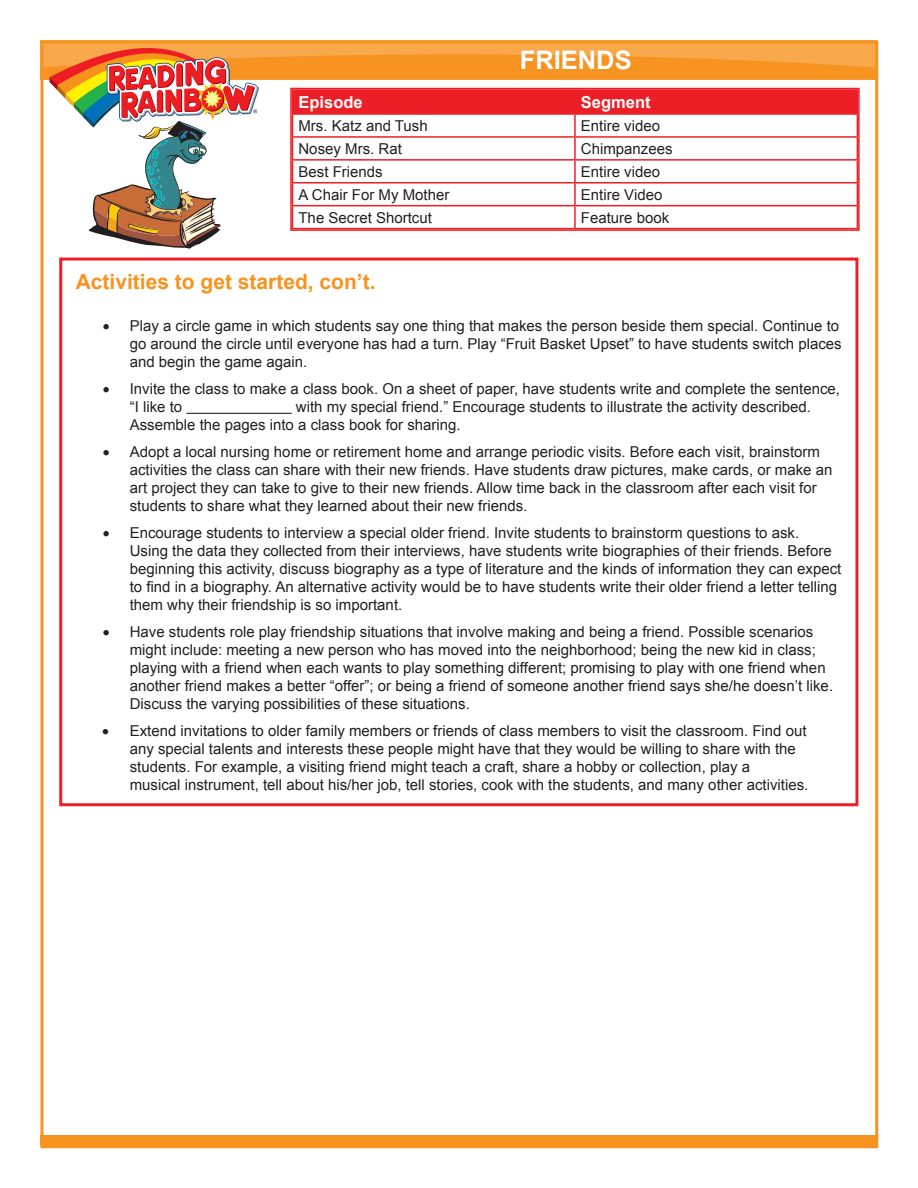
<style>
.page{position:relative;width:918px;height:1188px;background:#fff}
.page>*{position:absolute;margin:0;border:0;box-sizing:border-box;transform-origin:0 0}
.t1{font:700 25.5px "Arial";color:#fff}
.t2{font:700 21px "Arial";color:#f79320}
.t3{font:700 16.5px "Arial";color:#fff}
.t4{font:15px/18px "Arial";color:#231f20}
</style>
<div class="page">
<svg style="left:40px;top:40px;width:838px;height:40px;background:#f79f3b"></svg>
<div style="left:40px;top:1135px;width:838px;height:11px;background:#f79320"></div>
<hr style="left:186px;top:413px;width:106px;height:1px;background:#231f20">
<div style="left:59px;top:258px;width:799px;height:548px;border:3px solid #ed1f26"></div>
<svg style="left:40px;top:48px;width:838px;height:201px"></svg>
<hr style="left:292px;top:113px;width:283px;height:2px;background:#ed1f26">
<hr style="left:575px;top:113px;width:283px;height:2px;background:#ed1f26">
<div style="left:290px;top:88px;width:570px;height:143px;border:2px solid #ed1f26"></div>
<p class="t1" style="left:520px;top:43px;width:113px">FRIENDS</p>
<p class="t3" style="left:298px;top:91px;width:66px">Episode</p>
<p class="t3" style="left:581px;top:91px;width:71px">Segment</p>
<p class="t4" style="left:298px;top:117px;width:131px">Mrs. Katz and Tush</p>
<p class="t4" style="left:581px;top:117px;width:81px">Entire video</p>
<p class="t4" style="left:298px;top:140px;width:105px">Nosey Mrs. Rat</p>
<p class="t4" style="left:581px;top:140px;width:93px">Chimpanzees</p>
<p class="t4" style="left:298px;top:163px;width:86px">Best Friends</p>
<p class="t4" style="left:581px;top:163px;width:81px">Entire video</p>
<p class="t4" style="left:298px;top:186px;width:152px">A Chair For My Mother</p>
<p class="t4" style="left:581px;top:186px;width:83px">Entire Video</p>
<p class="t4" style="left:298px;top:209px;width:135px">The Secret Shortcut</p>
<p class="t4" style="left:581px;top:209px;width:90px">Feature book</p>
<p class="t2" style="left:76px;top:268px;width:301px">Activities to get started, con’t.</p>
<p class="t4" style="left:130px;top:317px;width:713px;text-indent:-27px">• Play a circle game in which students say one thing that makes the person beside them special. Continue to go around the circle until everyone has had a turn. Play “Fruit Basket Upset” to have students switch places and begin the game again.</p>
<p class="t4" style="left:130px;top:380px;width:712px;text-indent:-27px">• Invite the class to make a class book. On a sheet of paper, have students write and complete the sentence, “I like to</p>
<p class="t4" style="left:130px;top:398px;width:683px;text-indent:166px">with my special friend.” Encourage students to illustrate the activity described.<br>Assemble the pages into a class book for sharing.</p>
<p class="t4" style="left:130px;top:443px;width:704px;text-indent:-27px">• Adopt a local nursing home or retirement home and arrange periodic visits. Before each visit, brainstorm activities the class can share with their new friends. Have students draw pictures, make cards, or make an art project they can take to give to their new friends. Allow time back in the classroom after each visit for students to share what they learned about their new friends.</p>
<p class="t4" style="left:130px;top:524px;width:713px;text-indent:-27px">• Encourage students to interview a special older friend. Invite students to brainstorm questions to ask.<br>Using the data they collected from their interviews, have students write biographies of their friends. Before beginning this activity, discuss biography as a type of literature and the kinds of information they can expect to find in a biography. An alternative activity would be to have students write their older friend a letter telling them why their friendship is so important.</p>
<p class="t4" style="left:130px;top:623px;width:705px;text-indent:-27px">• Have students role play friendship situations that involve making and being a friend. Possible scenarios might include: meeting a new person who has moved into the neighborhood; being the new kid in class; playing with a friend when each wants to play something different; promising to play with one friend when another friend makes a better “offer”; or being a friend of someone another friend says she/he doesn’t like.<br>Discuss the varying possibilities of these situations.</p>
<p class="t4" style="left:102px;top:722px;width:706px">• Extend invitations to older family members or friends of class members to visit the classroom. Find out</p>
<p class="t4" style="left:130px;top:740px;width:668px">any special talents and interests these people might have that they would be willing to share with the</p>
<p class="t4" style="left:130px;top:758px;width:622px">students. For example, a visiting friend might teach a craft, share a hobby or collection, play a</p>
<p class="t4" style="left:130px;top:776px;width:680px">musical instrument, tell about his/her job, tell stories, cook with the students, and many other activities.</p>
</div>
